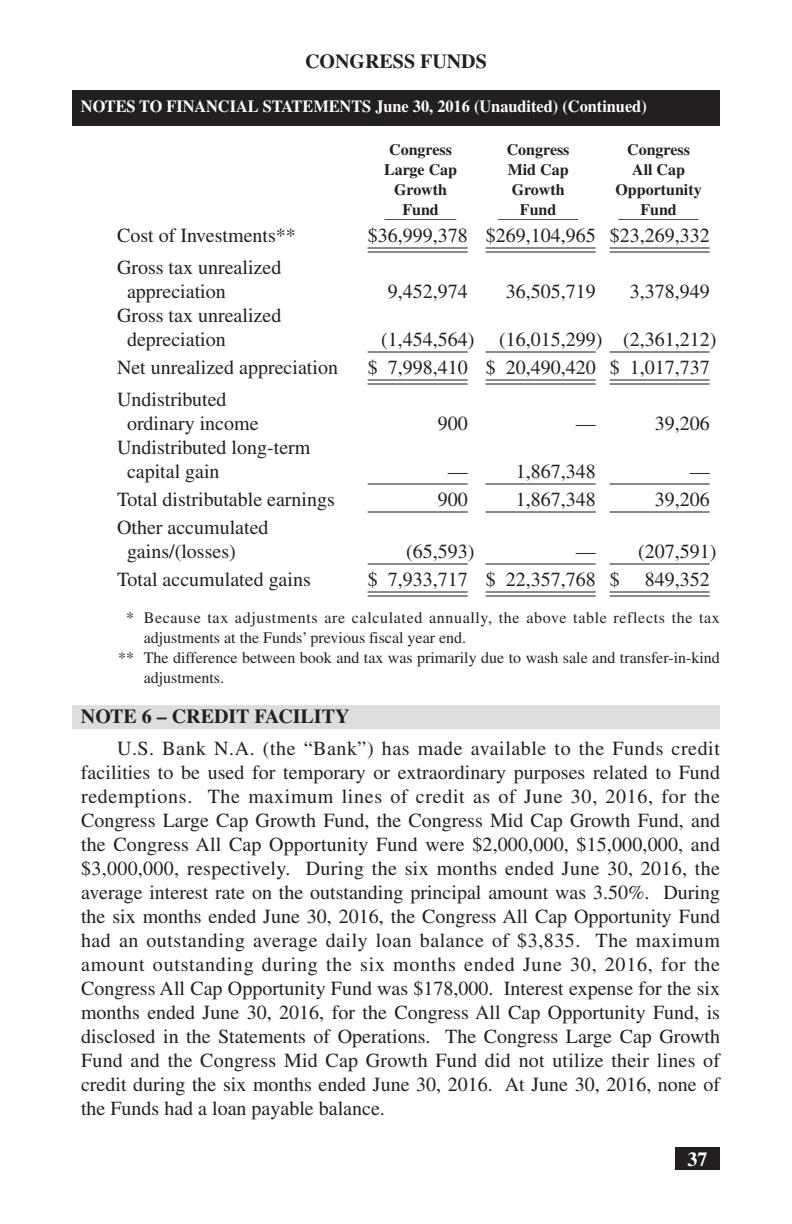
<style>
.page{position:relative;width:792px;height:1224px;background:#fff}
.page>*{position:absolute;margin:0;border:0;box-sizing:border-box;transform-origin:0 0}
.t1{font:20px/24px "Times";color:#231f20}
.t2{font:700 20px "Times";color:#231f20}
.t3{font:700 20px "Times";color:#fff}
.t4{font:700 17px "Times";color:#fff;scale:.96 1}
.t5{font:16px "Times";color:#231f20}
.t6{font:700 16px "Times";color:#231f20}
.t7{font:16px "Times";letter-spacing:.04em;color:#231f20}
</style>
<div class="page">
<div style="left:675px;top:1148px;width:45px;height:22px;background:#231f20"></div>
<div style="left:72px;top:705px;width:648px;height:24px;background:#dcdddf"></div>
<div style="left:72px;top:90px;width:648px;height:36px;background:#231f20"></div>
<p class="t2" style="left:305px;top:54px;width:183px">CONGRESS FUNDS</p>
<p class="t4" style="left:81px;top:101px;width:591px">NOTES TO FINANCIAL STATEMENTS June 30, 2016 (Unaudited) (Continued)</p>
<p class="t6" style="left:389px;top:144px;width:64px">Congress</p>
<p class="t6" style="left:507px;top:144px;width:64px">Congress</p>
<p class="t6" style="left:627px;top:144px;width:64px">Congress</p>
<p class="t6" style="left:384px;top:164px;width:75px">Large Cap</p>
<p class="t6" style="left:508px;top:164px;width:62px">Mid Cap</p>
<p class="t6" style="left:632px;top:164px;width:54px">All Cap</p>
<p class="t6" style="left:394px;top:184px;width:54px">Growth</p>
<p class="t6" style="left:512px;top:184px;width:54px">Growth</p>
<p class="t6" style="left:615px;top:184px;width:88px">Opportunity</p>
<p class="t6" style="left:385px;top:207px;width:73px">_ _ _F_u_n_d_ _ _</p>
<p class="t6" style="left:498px;top:207px;width:81px">___F_u__n_d___</p>
<p class="t6" style="left:619px;top:207px;width:81px">___F_u__n_d___</p>
<p class="t1" style="left:117px;top:226px;width:180px">Cost of Investments**</p>
<p class="t1" style="left:368px;top:230px;width:344px">$__ __3 __6 __, 9__9__9__, 3__ 7__ 8__ $__ 2__ 6__ 9__ ,__1__0__4__, 9__ 6__ 5__ $__ 2__ 3__ ,__2__6__9__, 3__ 3__ 2__</p>
<p class="t1" style="left:127px;top:258px;width:156px;text-indent:-10px">Gross tax unrealized appreciation</p>
<p class="t1" style="left:388px;top:282px;width:81px">9,452,974</p>
<p class="t1" style="left:506px;top:282px;width:91px">36,505,719</p>
<p class="t1" style="left:630px;top:282px;width:81px">3,378,949</p>
<p class="t1" style="left:127px;top:306px;width:156px;text-indent:-10px">Gross tax unrealized depreciation</p>
<p class="t1" style="left:368px;top:330px;width:350px">__(1_,_4_5_4_,5_6_4_) __(1_6_,_0_1_5_,2_9_9_) __(2_,_3_6_1_,2_1_2_)</p>
<p class="t1" style="left:117px;top:358px;width:223px">Net unrealized appreciation</p>
<p class="t1" style="left:368px;top:362px;width:344px">$____7__,__9__9__8__,4__1__0__ $____2__0__,__4__9__0__,4__2__0__ $____1__,__0__1__7__,7__3__7__</p>
<p class="t1" style="left:127px;top:390px;width:133px;text-indent:-10px">Undistributed ordinary income</p>
<p class="t1" style="left:438px;top:414px;width:31px">900</p>
<p class="t1" style="left:576px;top:414px;width:21px">—</p>
<p class="t1" style="left:655px;top:414px;width:56px">39,206</p>
<p class="t1" style="left:127px;top:438px;width:185px;text-indent:-10px">Undistributed long-term capital gain</p>
<p class="t1" style="left:368px;top:466px;width:344px">________—__ ___1_,_8_6_7_,3_4_8_ ________—__</p>
<p class="t1" style="left:117px;top:490px;width:219px">Total distributable earnings</p>
<p class="t1" style="left:368px;top:494px;width:344px">_______9_0_0_ ___1_,_8_6_7_,3_4_8_ _____3_9_,2_0_6_</p>
<p class="t1" style="left:127px;top:518px;width:143px;text-indent:-10px">Other accumulated gains/(losses)</p>
<p class="t1" style="left:368px;top:546px;width:350px">____(_6_5_,5_9_3_) _________—__ ___(_2_0_7_,5_9_1_)</p>
<p class="t1" style="left:117px;top:570px;width:195px">Total accumulated gains</p>
<p class="t1" style="left:368px;top:574px;width:344px">$____7__,__9__3__3__,7__1__7__ $____2__2__,__3__5__7__,7__6__8__ $________8__4__9__,3__5__2__</p>
<p class="t7" style="left:126px;top:612px;width:595px">* Because tax adjustments are calculated annually, the above table reflects the tax</p>
<p class="t5" style="left:144px;top:632px;width:324px">adjustments at the Funds’ previous fiscal year end.</p>
<p class="t5" style="left:118px;top:652px;width:603px">** The difference between book and tax was primarily due to wash sale and transfer-in-kind</p>
<p class="t5" style="left:144px;top:672px;width:82px">adjustments.</p>
<p class="t2" style="left:81px;top:710px;width:270px">NOTE 6 – CREDIT FACILITY</p>
<p class="t1" style="left:81px;top:738px;width:641px;text-align:justify;text-indent:36px">U.S. Bank N.A. (the “Bank”) has made available to the Funds credit facilities to be used for temporary or extraordinary purposes related to Fund redemptions. The maximum lines of credit as of June 30, 2016, for the Congress Large Cap Growth Fund, the Congress Mid Cap Growth Fund, and the Congress All Cap Opportunity Fund were $2,000,000, $15,000,000, and $3,000,000, respectively. During the six months ended June 30, 2016, the average interest rate on the outstanding principal amount was 3.50%. During the six months ended June 30, 2016, the Congress All Cap Opportunity Fund had an outstanding average daily loan balance of $3,835. The maximum amount outstanding during the six months ended June 30, 2016, for the Congress All Cap Opportunity Fund was $178,000. Interest expense for the six months ended June 30, 2016, for the Congress All Cap Opportunity Fund, is disclosed in the Statements of Operations. The Congress Large Cap Growth Fund and the Congress Mid Cap Growth Fund did not utilize their lines of credit during the six months ended June 30, 2016. At June 30, 2016, none of the Funds had a loan payable balance.</p>
<p class="t3" style="left:687px;top:1152px;width:21px">37</p>
</div>
